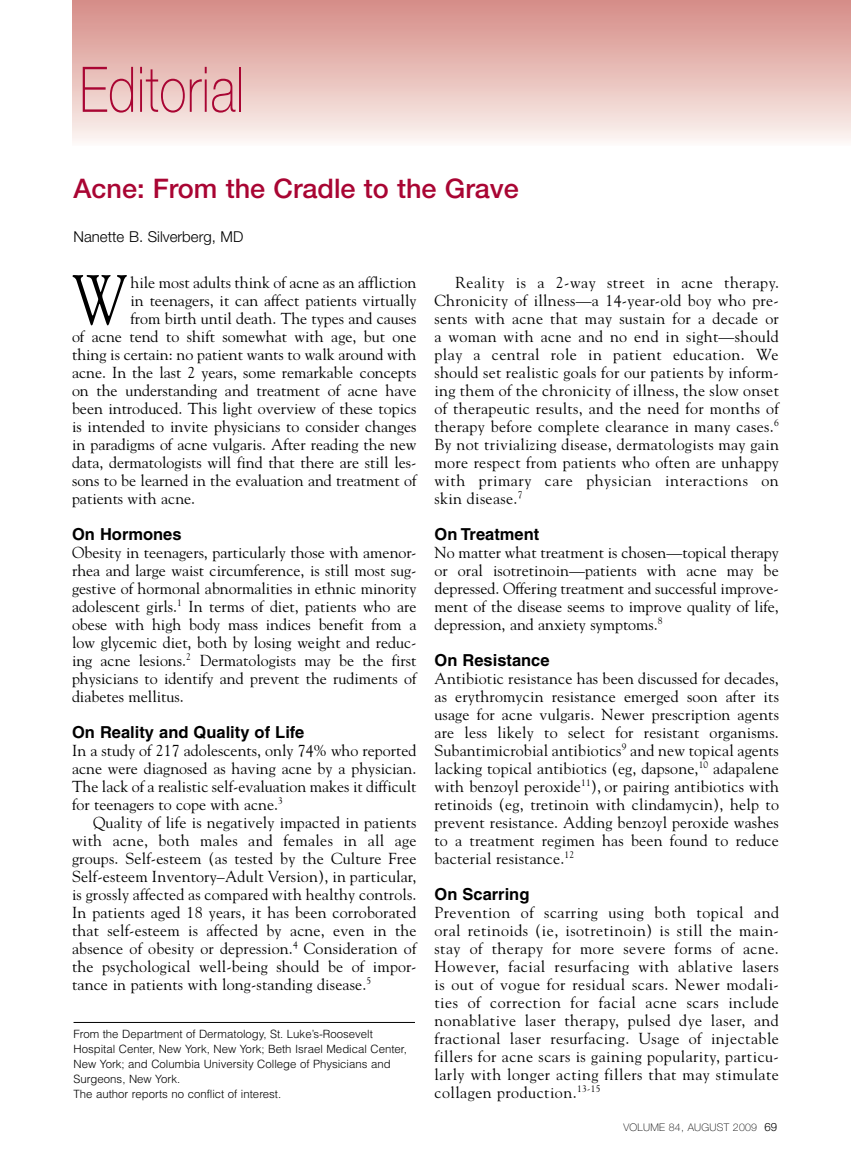
<style>
.page{position:relative;width:851px;height:1161px;background:#fff}
.page>*{position:absolute;margin:0;border:0;box-sizing:border-box;transform-origin:0 0}
.t1{font:69.6px "Goudy";color:#000;scale:.8 1}
.t2{font:100 63px "Helvetica Neue";letter-spacing:.01em;color:#a90533;scale:.8 1}
.t3{font:500 27px "Helvetica Neue";color:#a90533}
.t4{font:700 16.5px "Helvetica";color:#000}
.t5{font:15.9px/18px "Goudy";color:#000;text-align:justify}
.t6{font:300 15px "Helvetica Neue";color:#000}
.t7{font:300 11.4px/15px "Helvetica";color:#000}
.t8{font:100 10.5px "Helvetica Neue";letter-spacing:.025em;color:#000}
.s1{font-weight:300;font-size:11.4px}
</style>
<div class="page">
<div style="left:72px;top:0;width:778px;height:145px;background:linear-gradient(to bottom,#d58a84,#fcf5f1)"></div>
<hr style="left:74px;top:1022px;width:341px;height:1px;background:#000">
<h2 class="t2" style="left:80px;top:54px;width:208px">Editorial</h2>
<h3 class="t3" style="left:74px;top:172px;width:447px">Acne: From the Cradle to the Grave</h3>
<p class="t6" style="left:74px;top:227px;width:171px">Nanette B. Silverberg, MD</p>
<h1 class="t1" style="left:72px;top:257px;width:71px">W</h1>
<p class="t5" style="left:130px;top:273px;width:287px">hile most adults think of acne as an affliction</p>
<p class="t5" style="left:130px;top:291px;width:287px">in teenagers, it can affect patients virtually</p>
<p class="t5" style="left:130px;top:309px;width:287px">from birth until death. The types and causes</p>
<p class="t5" style="left:72px;top:327px;width:346px">of acne tend to shift somewhat with age, but one</p>
<p class="t5" style="left:72px;top:345px;width:346px">thing is certain: no patient wants to walk around with</p>
<p class="t5" style="left:72px;top:363px;width:346px">acne. In the last 2 years, some remarkable concepts</p>
<p class="t5" style="left:72px;top:381px;width:346px">on the understanding and treatment of acne have</p>
<p class="t5" style="left:72px;top:399px;width:346px">been introduced. This light overview of these topics</p>
<p class="t5" style="left:72px;top:417px;width:346px">is intended to invite physicians to consider changes</p>
<p class="t5" style="left:72px;top:435px;width:346px">in paradigms of acne vulgaris. After reading the new</p>
<p class="t5" style="left:72px;top:453px;width:346px">data, dermatologists will find that there are still les-</p>
<p class="t5" style="left:72px;top:471px;width:346px">sons to be learned in the evaluation and treatment of</p>
<p class="t5" style="left:72px;top:489px;width:125px">patients with acne.</p>
<p class="t4" style="left:72px;top:524px;width:111px">On Hormones</p>
<p class="t5" style="left:72px;top:543px;width:346px">Obesity in teenagers, particularly those with amenor&shy;rhea and large waist circumference, is still most sug&shy;gestive of hormonal abnormalities in ethnic minority adolescent girls.<sup>1</sup> In terms of diet, patients who are obese with high body mass indices benefit from a low glycemic diet, both by losing weight and reduc&shy;ing acne lesions.<sup>2</sup> Dermatologists may be the first physicians to identify and prevent the rudiments of diabetes mellitus.</p>
<p class="t4" style="left:72px;top:722px;width:234px">On Reality and Quality of Life</p>
<p class="t5" style="left:72px;top:741px;width:346px">In a study of 217 adolescents, only 74% who reported acne were diagnosed as having acne by a physician.<br>The lack of a realistic self-evaluation makes it difficult for teenagers to cope with acne.<sup>3</sup></p>
<p class="t5" style="left:72px;top:813px;width:346px;text-indent:21px">Quality of life is negatively impacted in patients with acne, both males and females in all age groups. Self-esteem (as tested by the Culture Free Self-esteem Inventory–Adult Version), in particular, is grossly affected as compared with healthy controls.<br>In patients aged 18 years, it has been corroborated that self-esteem is affected by acne, even in the absence of obesity or depression.<sup>4</sup> Consideration of the psychological well-being should be of impor&shy;tance in patients with long-standing disease.<sup>5</sup></p>
<p class="t7" style="left:74px;top:1026px;width:335px">From the Department of Dermatology, St. Luke’s-Roosevelt Hospital Center, New York, New York; Beth Israel Medical Center, New York; and Columbia University College of Physicians and Surgeons, New York.<br>The author reports no conflict of interest.</p>
<p class="t5" style="left:434px;top:273px;width:346px;text-indent:21px">Reality is a 2-way street in acne therapy.<br>Chronicity of illness—a 14-year-old boy who pre&shy;sents with acne that may sustain for a decade or a woman with acne and no end in sight—should play a central role in patient education. We should set realistic goals for our patients by inform&shy;ing them of the chronicity of illness, the slow onset of therapeutic results, and the need for months of therapy before complete clearance in many cases.<sup>6<br></sup>By not trivializing disease, dermatologists may gain more respect from patients who often are unhappy with primary care physician interactions on skin disease.<sup>7</sup></p>
<p class="t4" style="left:434px;top:524px;width:106px">On Treatment</p>
<p class="t5" style="left:434px;top:543px;width:346px">No matter what treatment is chosen—topical therapy or oral isotretinoin—patients with acne may be depressed. Offering treatment and successful improve&shy;ment of the disease seems to improve quality of life, depression, and anxiety symptoms.<sup>8</sup></p>
<p class="t4" style="left:434px;top:650px;width:117px">On Resistance</p>
<p class="t5" style="left:434px;top:669px;width:346px">Antibiotic resistance has been discussed for decades, as erythromycin resistance emerged soon after its usage for acne vulgaris. Newer prescription agents are less likely to select for resistant organisms.<br>Subantimicrobial antibiotics<sup>9</sup> and new topical agents lacking topical antibiotics (eg, dapsone,<sup>10</sup> adapalene with benzoyl peroxide<sup>11</sup>), or pairing antibiotics with retinoids (eg, tretinoin with clindamycin), help to prevent resistance. Adding benzoyl peroxide washes to a treatment regimen has been found to reduce bacterial resistance.<sup>12</sup></p>
<p class="t4" style="left:434px;top:884px;width:96px">On Scarring</p>
<p class="t5" style="left:434px;top:903px;width:346px">Prevention of scarring using both topical and oral retinoids (ie, isotretinoin) is still the main&shy;stay of therapy for more severe forms of acne.<br>However, facial resurfacing with ablative lasers is out of vogue for residual scars. Newer modali&shy;ties of correction for facial acne scars include nonablative laser therapy, pulsed dye laser, and fractional laser resurfacing. Usage of injectable fillers for acne scars is gaining popularity, particu&shy;larly with longer acting fillers that may stimulate collagen production.<sup>13-15</sup></p>
<p class="t8" style="left:623px;top:1121px;width:155px">VOLUME 84, AUGUST 2009 <span class="s1">69</span></p>
</div>
